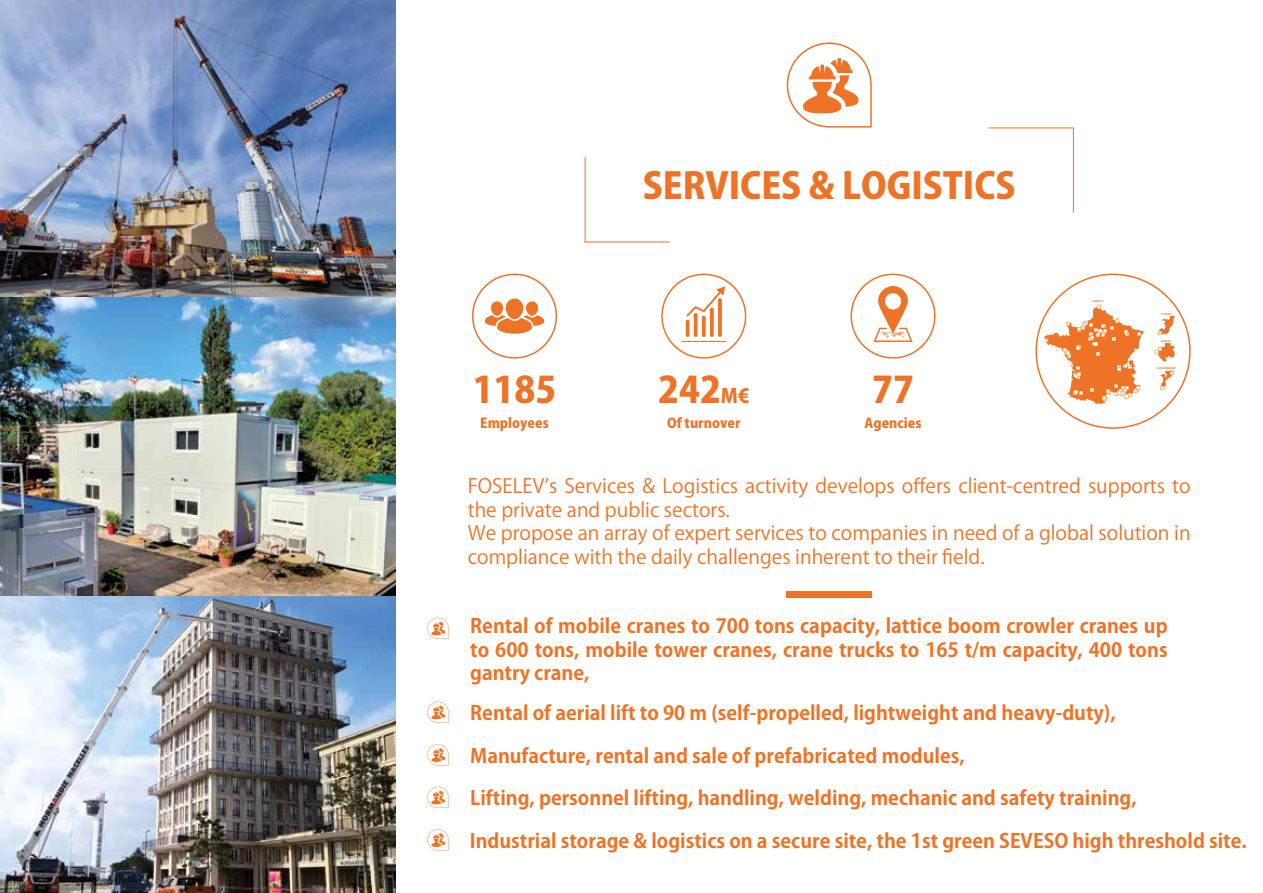
<style>
.page{position:relative;width:1263px;height:893px;background:#fff}
.page>*{position:absolute;margin:0;border:0;box-sizing:border-box;transform-origin:0 0}
.t1{font:800 36px "Koz Go Pro";color:#ee7326}
.t2{font:700 19.5px/42.5px "Koz Go Pro";color:#ee7326;text-align:justify}
.t3{font:19.5px/23.4px "Koz Go Pro";color:#ee7326}
.t4{font:800 13.5px "Koz Go Pro";color:#ee7326}
.t5{font:700 2.7px "Century Gothic";color:#ee7326}
.s1{font-size:19.5px}
</style>
<div class="page">
<svg style="left:787px;top:43px;width:85px;height:85px"></svg>
<hr style="left:585px;top:157px;width:1px;height:85px;background:#ee7326">
<img style="left:0;top:0;width:395px;height:893px">
<svg style="left:472px;top:274px;width:85px;height:85px"></svg>
<svg style="left:661px;top:274px;width:85px;height:85px"></svg>
<hr style="left:682px;top:341px;width:43px;height:1px;background:#ee7326">
<svg style="left:850px;top:274px;width:85px;height:85px"></svg>
<div style="left:787px;top:591px;width:85px;height:7px;background:#ee7326"></div>
<hr style="left:585px;top:242px;width:85px;height:1px;background:#ee7326">
<hr style="left:1073px;top:128px;width:1px;height:85px;background:#ee7326">
<hr style="left:989px;top:128px;width:85px;height:1px;background:#ee7326">
<hr style="left:1262px;top:609px;width:1px;height:284px;background:#ee7326">
<svg style="left:1160px;top:370px;width:14px;height:20px"></svg>
<svg style="left:1155px;top:343px;width:20px;height:19px"></svg>
<svg style="left:1158px;top:316px;width:17px;height:19px"></svg>
<svg style="left:1042px;top:305px;width:102px;height:99px"></svg>
<svg style="left:427px;top:829px;width:22px;height:21px"></svg>
<svg style="left:427px;top:787px;width:22px;height:21px"></svg>
<svg style="left:427px;top:744px;width:22px;height:21px"></svg>
<svg style="left:427px;top:702px;width:22px;height:21px"></svg>
<svg style="left:427px;top:618px;width:22px;height:21px"></svg>
<h1 class="t1" style="left:473px;top:366px;width:85px">1185</h1>
<p class="t4" style="left:480px;top:414px;width:70px">Employees</p>
<h1 class="t1" style="left:643px;top:163px;width:374px">SERVICES &amp; LOGISTICS</h1>
<h1 class="t1" style="left:658px;top:366px;width:93px">242<span class="s1">M€</span></h1>
<p class="t4" style="left:667px;top:414px;width:75px">Of turnover</p>
<h1 class="t1" style="left:872px;top:366px;width:43px">77</h1>
<p class="t4" style="left:864px;top:414px;width:58px">Agencies</p>
<p class="t5" style="left:1093px;top:299px;width:12px">FRANCE</p>
<p class="t5" style="left:1161px;top:312px;width:12px">CONGO</p>
<p class="t5" style="left:1161px;top:339px;width:12px">GABON</p>
<p class="t5" style="left:1157px;top:366px;width:20px">MOZAMBIQUE</p>
<p class="t3" style="left:468px;top:475px;width:724px">FOSELEV’s Services &amp; Logistics activity develops offers client-centred supports to the private and public sectors.<br>We propose an array of expert services to companies in need of a global solution in compliance with the daily challenges inherent to their field.</p>
<p class="t2" style="left:470px;top:616px;width:699px;line-height:23.4px">Rental of mobile cranes to 700 tons capacity, lattice boom crowler cranes up to 600 tons, mobile tower cranes, crane trucks to 165 t/m capacity, 400 tons gantry crane,</p>
<p class="t2" style="left:470px;top:693px;width:778px;text-align:left">Rental of aerial lift to 90 m (self-propelled, lightweight and heavy-duty),<br>Manufacture, rental and sale of prefabricated modules,<br>Lifting, personnel lifting, handling, welding, mechanic and safety training,<br>Industrial storage &amp; logistics on a secure site, the 1st green SEVESO high threshold site.</p>
</div>
